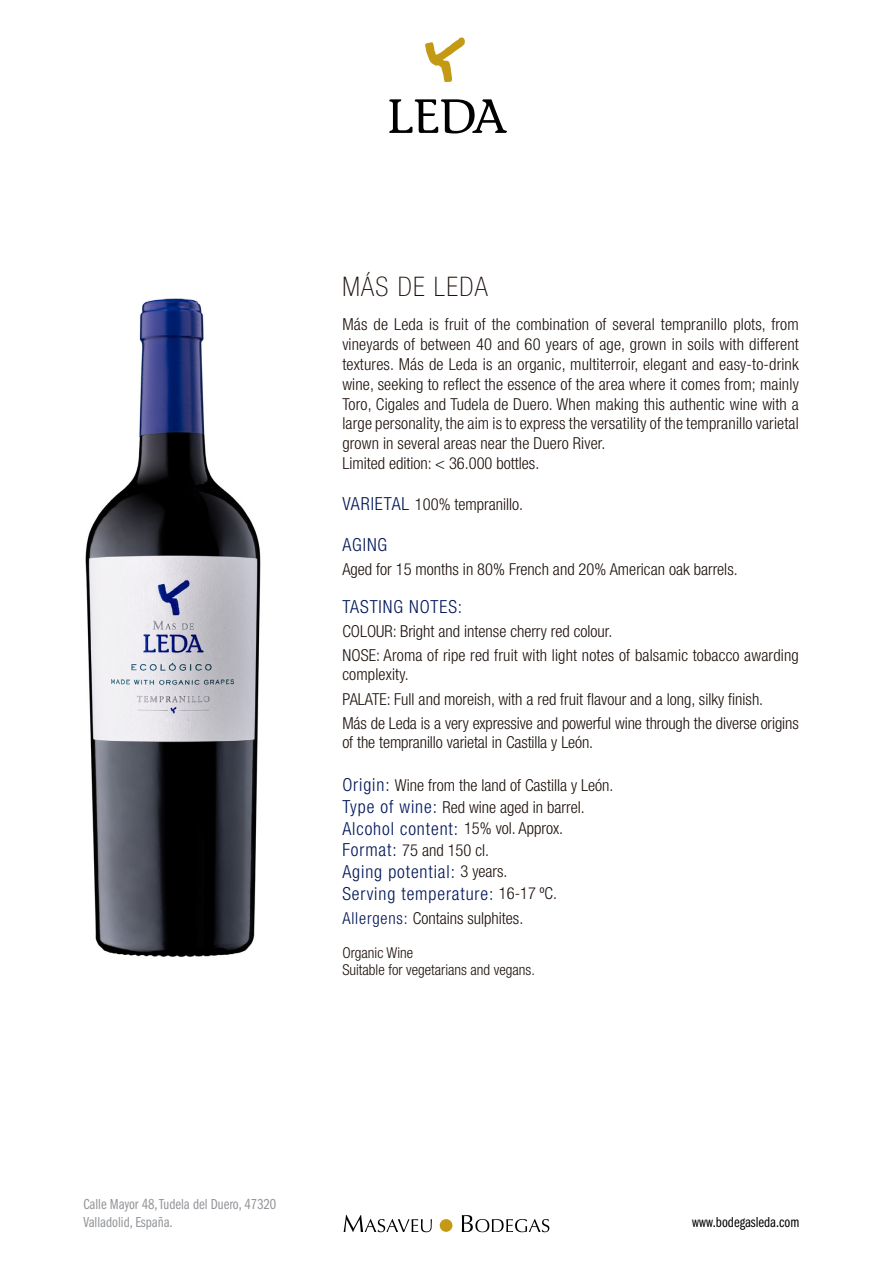
<style>
.page{position:relative;width:893px;height:1263px;background:#fff}
.page>*{position:absolute;margin:0;border:0;box-sizing:border-box;transform-origin:0 0}
.t1{font:100 condensed 27px "Helvetica Neue LT Std";letter-spacing:.05em;color:#1e120d}
.t2{font:300 condensed 18px/21.6px "Helvetica Neue LT Std";letter-spacing:.05em;color:#001658}
.t3{font:300 condensed 16.5px/19.8px "Helvetica Neue LT Std";letter-spacing:.01em;color:#1e120d}
.t4{font:15px/18px "ITC Franklin Gothic Std Bk Cp";color:#929498}
.t5{font:300 condensed 15px/17.7px "Helvetica Neue LT Std";color:#1e120d}
.t6{font:15px "ITC Franklin Gothic Std Bk Cp";color:#000}
.s1{font-size:18px;color:#001658}
.s2{font-size:16.5px;color:#1e120d}
.s3{color:#001658}
</style>
<div class="page">
<img style="left:85px;top:298px;width:176px;height:659px">
<div style="left:440px;top:1219px;width:12px;height:13px;background:#c49a14;border-radius:50%"></div>
<svg style="left:344px;top:1215px;width:88px;height:17px"></svg>
<svg style="left:462px;top:1215px;width:87px;height:17px"></svg>
<svg style="left:425px;top:37px;width:40px;height:45px"></svg>
<svg style="left:389px;top:99px;width:118px;height:34px"></svg>
<h1 class="t1" style="left:342px;top:272px;width:147px">MÁS DE LEDA</h1>
<p class="t3" style="left:342px;top:314px;width:458px">Más de Leda is fruit of the combination of several tempranillo plots, from vineyards of between 40 and 60 years of age, grown in soils with different textures. Más de Leda is an organic, multiterroir, elegant and easy-to-drink wine, seeking to reflect the essence of the area where it comes from; mainly Toro, Cigales and Tudela de Duero. When making this authentic wine with a large personality, the aim is to express the versatility of the tempranillo varietal grown in several areas near the Duero River.<br>Limited edition: &lt; 36.000 bottles.</p>
<p class="t3" style="left:342px;top:494px;width:182px"><span class="s1">VARIETAL</span> 100% tempranillo.</p>
<p class="t2" style="left:342px;top:533px;width:46px">AGING</p>
<p class="t3" style="left:342px;top:559px;width:397px">Aged for 15 months in 80% French and 20% American oak barrels.</p>
<p class="t2" style="left:342px;top:595px;width:121px">TASTING NOTES:</p>
<p class="t3" style="left:342px;top:619px;width:458px;line-height:24px">COLOUR: Bright and intense cherry red colour.<br>NOSE: Aroma of ripe red fruit with light notes of balsamic tobacco awarding</p>
<p class="t3" style="left:342px;top:662px;width:458px;line-height:24px">complexity.<br>PALATE: Full and moreish, with a red fruit flavour and a long, silky finish.<br>Más de Leda is a very expressive and powerful wine through the diverse origins</p>
<p class="t3" style="left:342px;top:732px;width:252px">of the tempranillo varietal in Castilla y León.</p>
<p class="t3" style="left:342px;top:774px;width:273px;line-height:21.9px"><span class="s1">Origin:</span> Wine from the land of Castilla y León.<br><span class="s1">Type of wine:</span> Red wine aged in barrel.</p>
<p class="t2" style="left:342px;top:817px;width:222px">Alcohol content: <span class="s2">15% vol. Approx.</span></p>
<p class="t3" style="left:342px;top:840px;width:148px"><span class="s1">Format:</span> 75 and 150 cl.</p>
<p class="t2" style="left:342px;top:861px;width:216px">Aging potential: <span class="s2">3 years.<br></span>Serving temperature: <span class="s2">16-17 ºC.</span></p>
<p class="t3" style="left:342px;top:908px;width:182px"><span class="s3">Allergens:</span> Contains sulphites.</p>
<p class="t5" style="left:342px;top:943px;width:194px">Organic Wine<br>Suitable for vegetarians and vegans.</p>
<p class="t4" style="left:84px;top:1195px;width:194px">Calle Mayor 48,Tudela del Duero, 47320<br>Valladolid, España.</p>
<p class="t6" style="left:692px;top:1214px;width:109px">www.bodegasleda.com</p>
</div>
